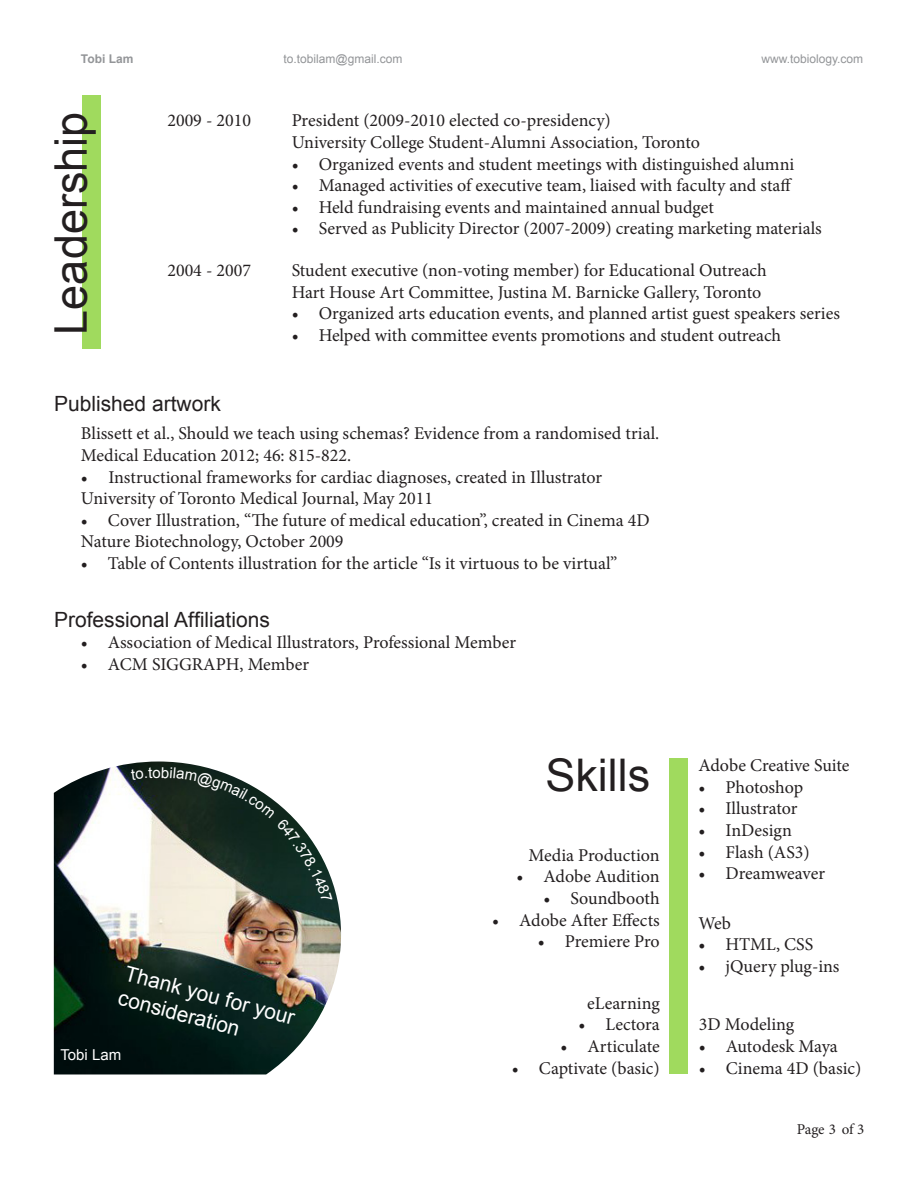
<style>
.page{position:relative;width:918px;height:1188px;background:#fff}
.page>*{position:absolute;margin:0;border:0;box-sizing:border-box;transform-origin:0 0}
.t1{font:45px "Arial";color:#231f20}
.t2{font:21px "Arial";color:#231f20}
.t3{font:21px/25.2px "Arial";color:#fff}
.t4{font:18px/21.6px "Minion Pro";color:#231f20}
.t5{font:15px "Minion Pro";letter-spacing:-.01em;color:#231f20}
.t6{font:15px "Arial";color:#fff}
.t7{font:12px "Arial";color:#939598}
.t8{font:700 12px "Arial";color:#939598}
</style>
<div class="page">
<div style="left:82px;top:95px;width:19px;height:253px;background:#a0da5e"></div>
<div style="left:669px;top:758px;width:18px;height:316px;background:#a0da5e"></div>
<img style="left:54px;top:762px;width:287px;height:312px">
<svg style="left:131px;top:767px;width:201px;height:135px"></svg>
<p class="t8" style="left:81px;top:51px;width:54px">Tobi Lam</p>
<p class="t7" style="left:284px;top:51px;width:120px">to.tobilam@gmail.com</p>
<p class="t7" style="left:761px;top:51px;width:103px">www.tobiology.com</p>
<p class="t1" style="left:41px;top:335px;width:224px;rotate:-90deg">Leadership</p>
<p class="t4" style="left:167px;top:109px;width:85px">2009 - 2010</p>
<p class="t4" style="left:167px;top:260px;width:85px">2004 - 2007</p>
<p class="t2" style="left:54px;top:389px;width:168px">Published artwork</p>
<p class="t4" style="left:292px;top:110px;width:321px">President (2009-2010 elected co-presidency)</p>
<p class="t4" style="left:292px;top:132px;width:410px">University College Student-Alumni Association, Toronto</p>
<p class="t4" style="left:292px;top:153px;width:504px">• Organized events and student meetings with distinguished alumni</p>
<p class="t4" style="left:292px;top:175px;width:502px">• Managed activities of executive team, liaised with faculty and staff</p>
<p class="t4" style="left:292px;top:196px;width:424px">• Held fundraising events and maintained annual budget</p>
<p class="t4" style="left:292px;top:218px;width:532px">• Served as Publicity Director (2007-2009) creating marketing materials</p>
<p class="t4" style="left:292px;top:260px;width:477px">Student executive (non-voting member) for Educational Outreach</p>
<p class="t4" style="left:292px;top:281px;width:471px">Hart House Art Committee, Justina M. Barnicke Gallery, Toronto</p>
<p class="t4" style="left:292px;top:303px;width:550px">• Organized arts education events, and planned artist guest speakers series</p>
<p class="t4" style="left:292px;top:324px;width:491px">• Helped with committee events promotions and student outreach</p>
<p class="t4" style="left:81px;top:423px;width:580px">Blissett et al., Should we teach using schemas? Evidence from a randomised trial.<br>Medical Education 2012; 46: 815-822.</p>
<p class="t4" style="left:81px;top:466px;width:523px">• Instructional frameworks for cardiac diagnoses, created in Illustrator</p>
<p class="t4" style="left:81px;top:488px;width:354px">University of Toronto Medical Journal, May 2011</p>
<p class="t4" style="left:81px;top:509px;width:570px">• Cover Illustration, “The future of medical education”, created in Cinema 4D</p>
<p class="t4" style="left:81px;top:531px;width:264px">Nature Biotechnology, October 2009</p>
<p class="t4" style="left:81px;top:553px;width:538px">• Table of Contents illustration for the article “Is it virtuous to be virtual”</p>
<p class="t2" style="left:54px;top:605px;width:217px">Professional Affiliations</p>
<p class="t4" style="left:81px;top:632px;width:437px">• Association of Medical Illustrators, Professional Member</p>
<p class="t4" style="left:81px;top:653px;width:230px">• ACM SIGGRAPH, Member</p>
<p class="t1" style="left:545px;top:746px;width:106px">Skills</p>
<p class="t3" style="left:129px;top:960px;width:177px;rotate:15deg">Thank you for your consideration</p>
<p class="t6" style="left:60px;top:1045px;width:62px">Tobi Lam</p>
<p class="t4" style="left:529px;top:844px;width:133px">Media Production</p>
<p class="t4" style="left:517px;top:866px;width:145px">• Adobe Audition</p>
<p class="t4" style="left:543px;top:888px;width:118px">• Soundbooth</p>
<p class="t4" style="left:492px;top:909px;width:169px">• Adobe After Effects</p>
<p class="t4" style="left:538px;top:931px;width:124px">• Premiere Pro</p>
<p class="t4" style="left:587px;top:992px;width:74px">eLearning</p>
<p class="t4" style="left:579px;top:1014px;width:83px">• Lectora</p>
<p class="t4" style="left:561px;top:1036px;width:101px">• Articulate</p>
<p class="t4" style="left:512px;top:1057px;width:149px">• Captivate (basic)</p>
<p class="t4" style="left:699px;top:755px;width:153px">Adobe Creative Suite</p>
<p class="t4" style="left:699px;top:776px;width:106px">• Photoshop</p>
<p class="t4" style="left:699px;top:798px;width:100px">• Illustrator</p>
<p class="t4" style="left:699px;top:820px;width:95px">• InDesign</p>
<p class="t4" style="left:699px;top:841px;width:113px">• Flash (AS3)</p>
<p class="t4" style="left:699px;top:863px;width:128px">• Dreamweaver</p>
<p class="t4" style="left:699px;top:912px;width:34px">Web</p>
<p class="t4" style="left:699px;top:934px;width:116px">• HTML, CSS</p>
<p class="t4" style="left:699px;top:955px;width:143px">• jQuery plug-ins</p>
<p class="t4" style="left:699px;top:1014px;width:97px">3D Modeling</p>
<p class="t4" style="left:699px;top:1036px;width:140px">• Autodesk Maya</p>
<p class="t4" style="left:699px;top:1057px;width:164px">• Cinema 4D (basic)</p>
<p class="t5" style="left:797px;top:1119px;width:69px">Page 3 of 3</p>
</div>
